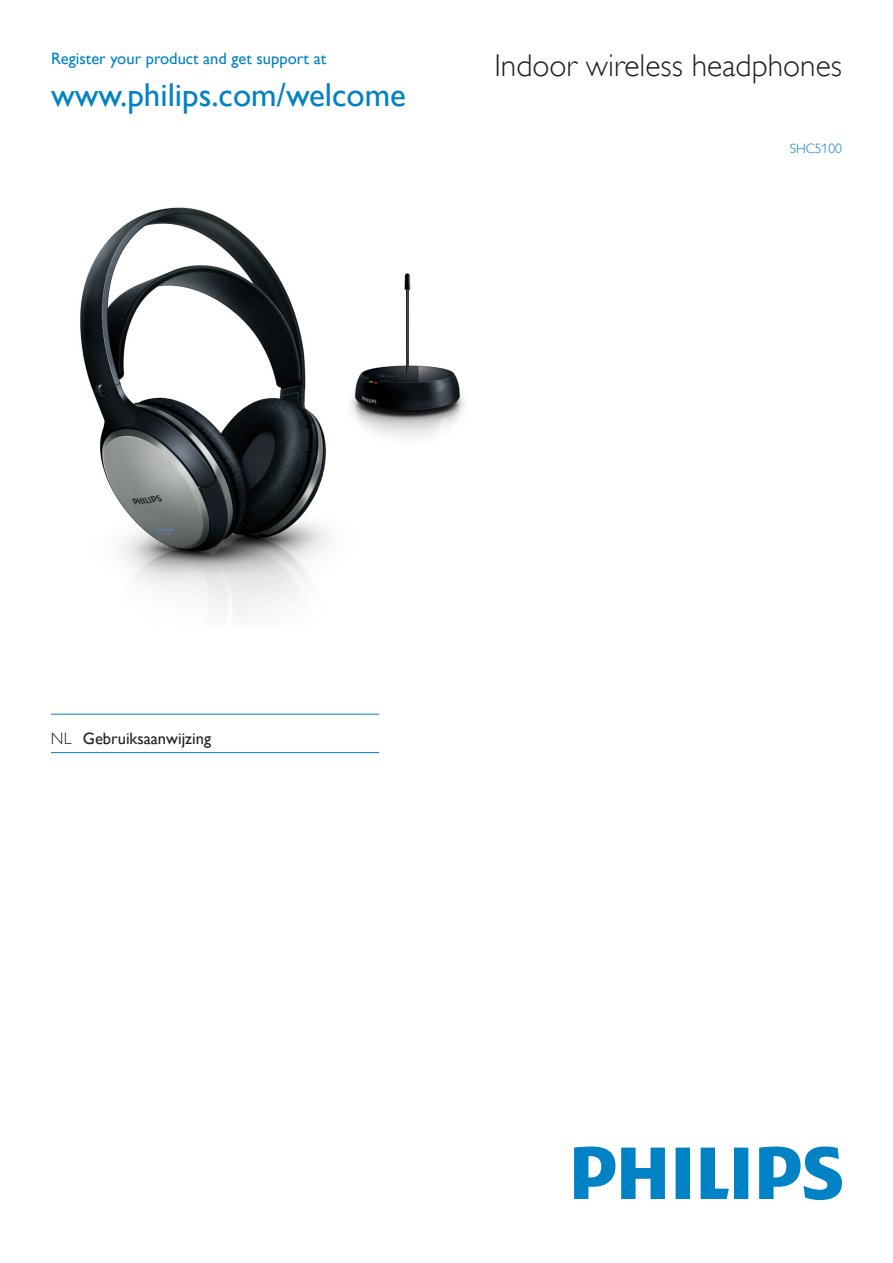
<style>
.page{position:relative;width:893px;height:1263px;background:#fff}
.page>*{position:absolute;margin:0;border:0;box-sizing:border-box;transform-origin:0 0}
.base_paragraph_align{font:33px "Gill Sans Alt One WGL";color:#0082c5}
.t1{font:31.5px "Gill Sans Alt One WGL Light";color:#231f20}
.base_paragraph_regis{font:16.5px "Gill Sans Alt One WGL";color:#0082c5}
.tol-entry-level1-par{font:16.5px "Gill Sans Alt One WGL";color:#231f20}
.t2{font:13.5px "Gill Sans Alt One WGL Light";color:#0082c5}
.s1{font-family:"Gill Sans Alt One WGL Light"}
</style>
<div class="page">
<hr style="left:51px;top:714px;width:328px;height:1px;background:#0082c5">
<hr style="left:51px;top:752px;width:328px;height:1px;background:#0082c5">
<svg style="left:574px;top:1146px;width:268px;height:54px"></svg>
<img style="left:80px;top:207px;width:384px;height:404px">
<p class="base_paragraph_regis" style="left:51px;top:47px;width:277px">Register your product and get support at</p>
<p class="t1" style="left:494px;top:45px;width:349px">Indoor wireless headphones</p>
<p class="base_paragraph_align" style="left:51px;top:72px;width:357px">www.philips.com/welcome</p>
<p class="tol-entry-level1-par" style="left:51px;top:727px;width:162px"><span class="s1">NL</span> Gebruiksaanwijzing</p>
<p class="t2" style="left:790px;top:140px;width:54px">SHC5100</p>
</div>
